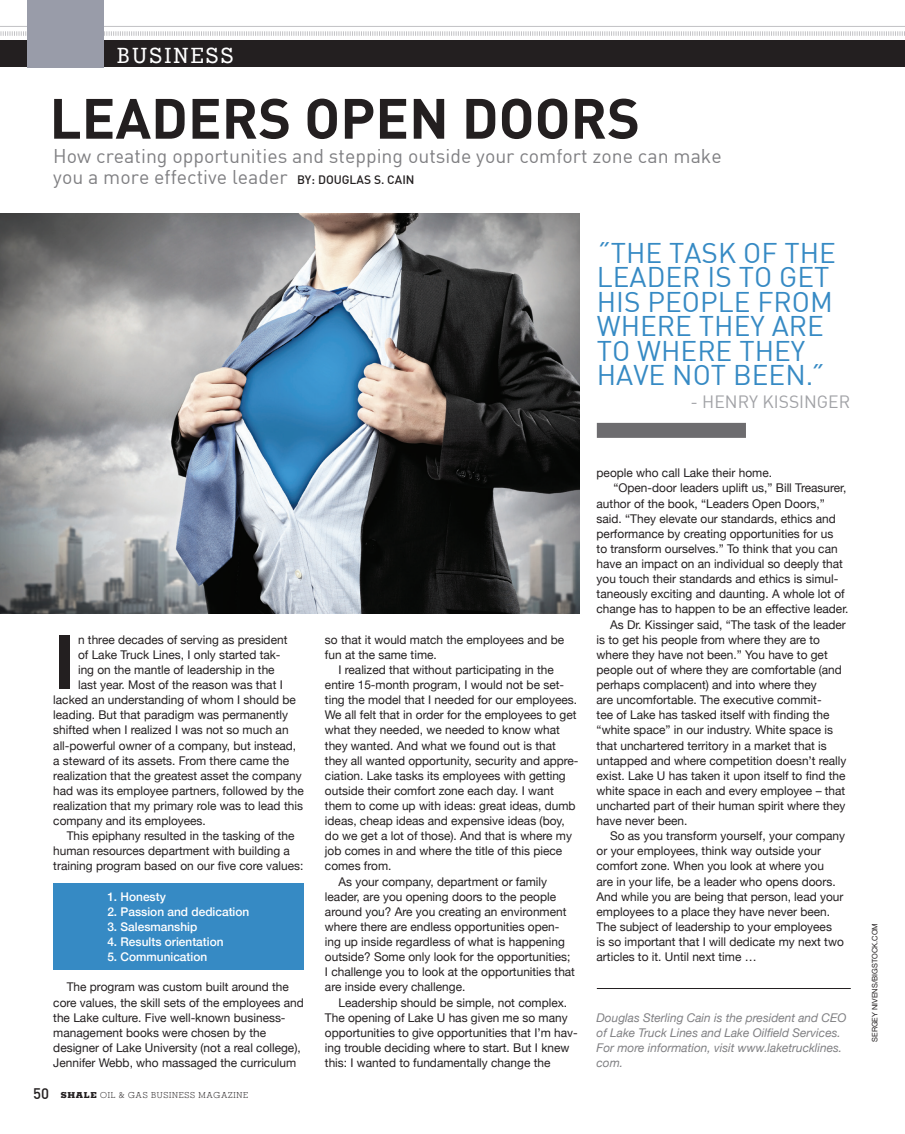
<style>
.page{position:relative;width:905px;height:1134px;background:#fff}
.page>*{position:absolute;margin:0;border:0;box-sizing:border-box;transform-origin:0 0}
.body_copy{font:700 75.75px "DI Nbek";color:#231f20}
.body_copy-2{font:700 55.8px "DI Nbek";color:#231f20}
.body_copy-3{font:27.9px/24.5px "DIN Bek";color:#368ac4}
.body_copy-4{font:500 21px "Memphis";letter-spacing:.1em;color:#fff}
.t1{font:19.5px/21px "DIN Bek";color:#808083}
.body_copy-5{font:17.4px "DIN Bek";color:#a1a2a6}
.body_copy-6{font:12px/15.1px "Helvetica Neue";color:#231f20}
.body_copy-7{font:italic 12px/15.1px "Helvetica Neue";color:#808083}
.body_copy-8{font:500 12px "Helvetica Neue";color:#fff}
.t2{font:300 8.25px "Memphis";letter-spacing:.08em;color:#231f20}
.body_copy-9{font:7.5px "Helvetica Neue";color:#231f20}
.s1{font-family:"DIN";font-weight:500;font-size:12px;color:#231f20}
.s2{font-family:"DIN";font-weight:500;font-size:15px}
.s3{font-weight:800}
</style>
<div class="page">
<div style="left:0;top:40px;width:904px;height:28px;background:#231f20"></div>
<svg style="left:0;top:30px;width:903px;height:7px"></svg>
<hr style="left:0;top:26px;width:904px;height:1px;background:#c1c1c4">
<div style="left:28px;top:0;width:76px;height:68px;background:#999ca9"></div>
<div style="left:53px;top:883px;width:251px;height:87px;background:#368ac4"></div>
<div style="left:597px;top:423px;width:149px;height:15px;background:#6d6c6f"></div>
<hr style="left:597px;top:988px;width:253px;height:1px;background:#231f20">
<img style="left:0;top:213px;width:579px;height:401px">
<p class="body_copy-4" style="left:117px;top:42px;width:118px">BUSINESS</p>
<p class="body_copy-2" style="left:50px;top:82px;width:592px">LEADERS OPEN DOORS</p>
<p class="t1" style="left:53px;top:145px;width:670px">How creating opportunities and stepping outside your comfort zone can make you a more effective leader <span class="s1">BY: DOUGLAS S. CAIN</span></p>
<p class="body_copy-3" style="left:597px;top:240px;width:241px">ýTHE TASK OF THE<br>LEADER IS TO GET<br>HIS PEOPLE FROM<br>WHERE THEY ARE<br>TO WHERE THEY<br>HAVE NOT BEEN.ý</p>
<p class="body_copy-5" style="left:690px;top:391px;width:161px">- HENRY KISSINGER</p>
<p class="body_copy" style="left:53px;top:612px;width:24px">I</p>
<p class="body_copy-6" style="left:78px;top:633px;width:211px">n three decades of serving as president</p>
<p class="body_copy-6" style="left:78px;top:648px;width:204px">of Lake Truck Lines, I only started tak-</p>
<p class="body_copy-6" style="left:78px;top:663px;width:198px">ing on the mantle of leadership in the</p>
<p class="body_copy-6" style="left:78px;top:678px;width:206px">last year. Most of the reason was that I</p>
<p class="body_copy-6" style="left:53px;top:693px;width:244px">lacked an understanding of whom I should be</p>
<p class="body_copy-6" style="left:53px;top:708px;width:236px">leading. But that paradigm was permanently</p>
<p class="body_copy-6" style="left:53px;top:723px;width:237px">shifted when I realized I was not so much an</p>
<p class="body_copy-6" style="left:53px;top:738px;width:244px">all-powerful owner of a company, but instead,</p>
<p class="body_copy-6" style="left:53px;top:753px;width:237px">a steward of its assets. From there came the</p>
<p class="body_copy-6" style="left:53px;top:769px;width:250px">realization that the greatest asset the company</p>
<p class="body_copy-6" style="left:53px;top:784px;width:252px">had was its employee partners, followed by the</p>
<p class="body_copy-6" style="left:53px;top:799px;width:251px">realization that my primary role was to lead this</p>
<p class="body_copy-6" style="left:53px;top:814px;width:154px">company and its employees.</p>
<p class="body_copy-6" style="left:53px;top:829px;width:251px;text-indent:14px">This epiphany resulted in the tasking of the human resources department with building a training program based on our five core values:</p>
<p class="body_copy-8" style="left:107px;top:887px;width:60px">1. Honesty</p>
<p class="body_copy-8" style="left:107px;top:902px;width:143px">2. Passion and dedication</p>
<p class="body_copy-8" style="left:107px;top:917px;width:92px">3. Salesmanship</p>
<p class="body_copy-8" style="left:107px;top:932px;width:118px">4. Results orientation</p>
<p class="body_copy-8" style="left:107px;top:947px;width:101px">5. Communication</p>
<p class="body_copy-6" style="left:53px;top:980px;width:252px;text-indent:14px">The program was custom built around the core values, the skill sets of the employees and the Lake culture. Five well-known business&shy;management books were chosen by the designer of Lake University (not a real college), Jennifer Webb, who massaged the curriculum</p>
<p class="t2" style="left:33px;top:1090px;width:216px"><span class="s2">50</span> <span class="s3">SHALE</span> OIL &amp; GAS BUSINESS MAGAZINE</p>
<p class="body_copy-6" style="left:325px;top:633px;width:241px">so that it would match the employees and be fun at the same time.</p>
<p class="body_copy-6" style="left:325px;top:663px;width:255px;text-indent:14px">I realized that without participating in the entire 15-month program, I would not be set&shy;ting the model that I needed for our employees.<br>We all felt that in order for the employees to get what they needed, we needed to know what they wanted. And what we found out is that they all wanted opportunity, security and appre&shy;ciation. Lake tasks its employees with getting outside their comfort zone each day. I want them to come up with ideas: great ideas, dumb ideas, cheap ideas and expensive ideas (boy, do we get a lot of those). And that is where my job comes in and where the title of this piece comes from.</p>
<p class="body_copy-6" style="left:325px;top:874px;width:251px;text-indent:14px">As your company, department or family leader, are you opening doors to the people around you? Are you creating an environment where there are endless opportunities open&shy;ing up inside regardless of what is happening outside? Some only look for the opportunities; I challenge you to look at the opportunities that are inside every challenge.</p>
<p class="body_copy-6" style="left:325px;top:995px;width:254px;text-indent:14px">Leadership should be simple, not complex.<br>The opening of Lake U has given me so many opportunities to give opportunities that I’m hav&shy;ing trouble deciding where to start. But I knew this: I wanted to fundamentally change the</p>
<p class="body_copy-6" style="left:596px;top:466px;width:177px">people who call Lake their home.</p>
<p class="body_copy-6" style="left:596px;top:481px;width:253px;text-indent:17px">“Open-door leaders uplift us,” Bill Treasurer, author of the book, “Leaders Open Doors,” said. “They elevate our standards, ethics and performance by creating opportunities for us<br>to transform ourselves.” To think that you can have an impact on an individual so deeply that you touch their standards and ethics is simul&shy;taneously exciting and daunting. A whole lot of change has to happen to be an effective leader.</p>
<p class="body_copy-6" style="left:596px;top:617px;width:251px;text-indent:14px">As Dr. Kissinger said, “The task of the leader is to get his people from where they are to where they have not been.” You have to get people out of where they are comfortable (and perhaps complacent) and into where they<br>are uncomfortable. The executive commit-<br>tee of Lake has tasked itself with finding the “white space” in our industry. White space is that unchartered territory in a market that is untapped and where competition doesn’t really exist. Lake U has taken it upon itself to find the white space in each and every employee – that uncharted part of their human spirit where they have never been.</p>
<p class="body_copy-6" style="left:596px;top:829px;width:250px;text-indent:14px">So as you transform yourself, your company or your employees, think way outside your comfort zone. When you look at where you<br>are in your life, be a leader who opens doors.<br>And while you are being that person, lead your employees to a place they have never been.<br>The subject of leadership to your employees<br>is so important that I will dedicate my next two articles to it. Until next time …</p>
<p class="body_copy-7" style="left:596px;top:1011px;width:251px">Douglas Sterling Cain is the president and CEO of Lake Truck Lines and Lake Oilfield Services.<br>For more information, visit www.laketrucklines. com.</p>
<p class="body_copy-9" style="left:869px;top:1042px;width:120px;rotate:-90deg">SERGEY NIVENS/BIGSTOCK.COM</p>
</div>
